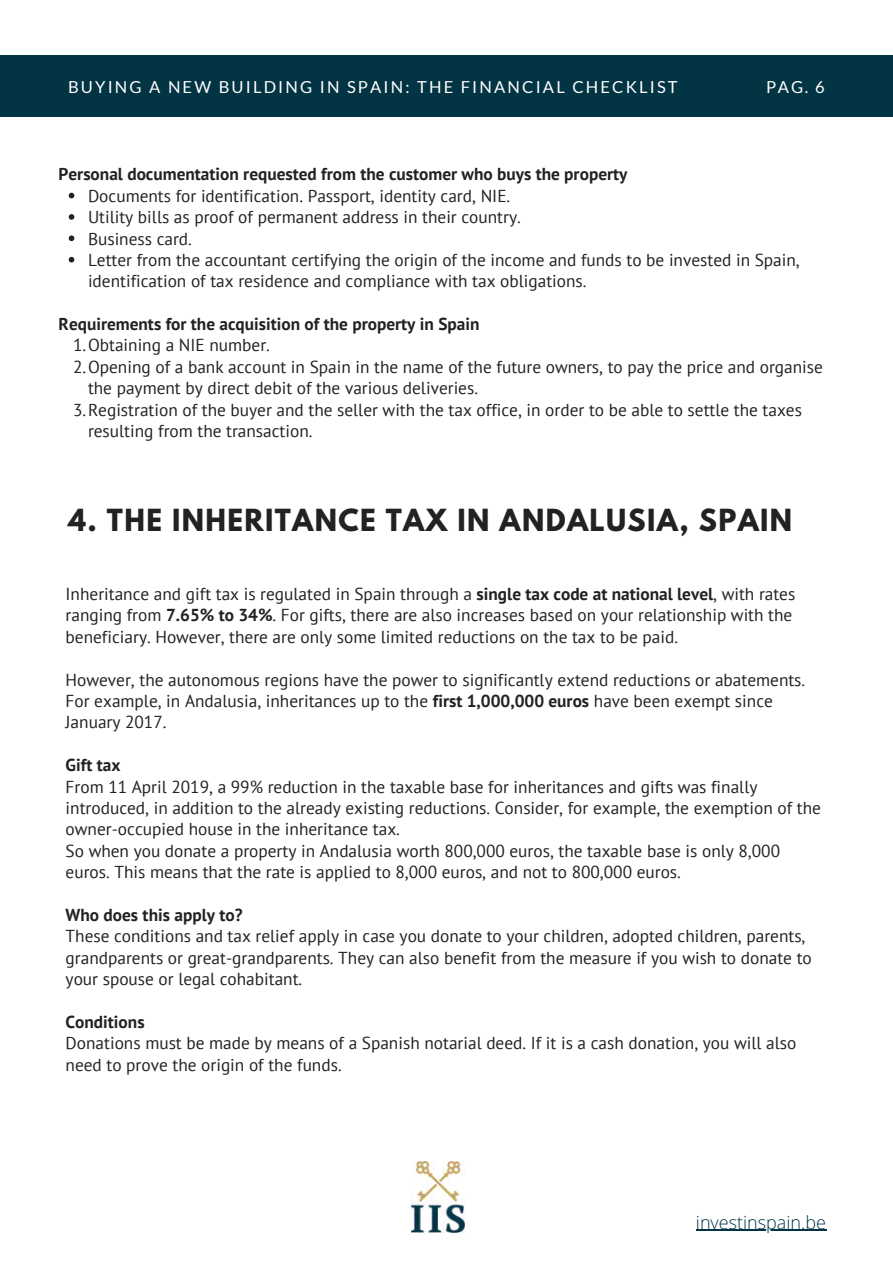
<style>
.page{position:relative;width:893px;height:1264px;background:#fff}
.page>*{position:absolute;margin:0;border:0;box-sizing:border-box;transform-origin:0 0}
.t1{font:700 27px "League Spartan";letter-spacing:.05em;color:#222}
.t2{font:300 18px "Open Sans";color:#033444}
.t3{font:17.25px/21.3px "PT Sans";color:#222}
.t4{font:700 17.25px "PT Sans";color:#222}
.t5{font:16.5px "Lato";letter-spacing:.13em;color:#fff}
.s1{font-weight:700}
</style>
<div class="page">
<div style="left:0;top:55px;width:892px;height:61px;background:#033444"></div>
<svg style="left:69px;top:193px;width:5px;height:5px"></svg>
<svg style="left:69px;top:214px;width:5px;height:6px"></svg>
<svg style="left:69px;top:235px;width:5px;height:6px"></svg>
<svg style="left:69px;top:257px;width:5px;height:5px"></svg>
<img style="left:411px;top:1161px;width:53px;height:71px">
<hr style="left:696px;top:1229px;width:130px;height:1px;background:#033444">
<p class="t5" style="left:68px;top:77px;width:611px">BUYING A NEW BUILDING IN SPAIN: THE FINANCIAL CHECKLIST</p>
<p class="t5" style="left:766px;top:76px;width:60px">PAG. 6</p>
<p class="t4" style="left:59px;top:163px;width:570px">Personal documentation requested from the customer who buys the property</p>
<p class="t3" style="left:88px;top:185px;width:713px">Documents for identification. Passport, identity card, NIE.<br>Utility bills as proof of permanent address in their country.<br>Business card.<br>Letter from the accountant certifying the origin of the income and funds to be invested in Spain, identification of tax residence and compliance with tax obligations.</p>
<p class="t4" style="left:59px;top:312px;width:422px">Requirements for the acquisition of the property in Spain</p>
<p class="t3" style="left:73px;top:334px;width:198px">1.Obtaining a NIE number.</p>
<p class="t3" style="left:73px;top:356px;width:751px">2.Opening of a bank account in Spain in the name of the future owners, to pay the price and organise</p>
<p class="t3" style="left:88px;top:377px;width:391px">the payment by direct debit of the various deliveries.</p>
<p class="t3" style="left:73px;top:398px;width:730px">3.Registration of the buyer and the seller with the tax office, in order to be able to settle the taxes</p>
<p class="t3" style="left:88px;top:420px;width:226px">resulting from the transaction.</p>
<h1 class="t1" style="left:68px;top:506px;width:725px">4. THE INHERITANCE TAX IN ANDALUSIA, SPAIN</h1>
<p class="t3" style="left:66px;top:583px;width:731px">Inheritance and gift tax is regulated in Spain through a <span class="s1">single tax code at national level</span>, with rates ranging from <span class="s1">7.65% to 34%</span>. For gifts, there are also increases based on your relationship with the beneficiary. However, there are only some limited reductions on the tax to be paid.</p>
<p class="t3" style="left:66px;top:668px;width:741px">However, the autonomous regions have the power to significantly extend reductions or abatements.<br>For example, in Andalusia, inheritances up to the <span class="s1">first 1,000,000 euros</span> have been exempt since<br>January 2017.</p>
<p class="t4" style="left:66px;top:753px;width:56px">Gift tax</p>
<p class="t3" style="left:66px;top:775px;width:756px">From 11 April 2019, a 99% reduction in the taxable base for inheritances and gifts was finally introduced, in addition to the already existing reductions. Consider, for example, the exemption of the owner-occupied house in the inheritance tax.<br>So when you donate a property in Andalusia worth 800,000 euros, the taxable base is only 8,000 euros. This means that the rate is applied to 8,000 euros, and not to 800,000 euros.</p>
<p class="t4" style="left:66px;top:903px;width:178px">Who does this apply to?</p>
<p class="t3" style="left:66px;top:925px;width:747px">These conditions and tax relief apply in case you donate to your children, adopted children, parents, grandparents or great-grandparents. They can also benefit from the measure if you wish to donate to your spouse or legal cohabitant.</p>
<p class="t4" style="left:66px;top:1010px;width:80px">Conditions</p>
<p class="t3" style="left:66px;top:1032px;width:732px">Donations must be made by means of a Spanish notarial deed. If it is a cash donation, you will also need to prove the origin of the funds.</p>
<p class="t2" style="left:696px;top:1209px;width:131px">investinspain.be</p>
</div>
